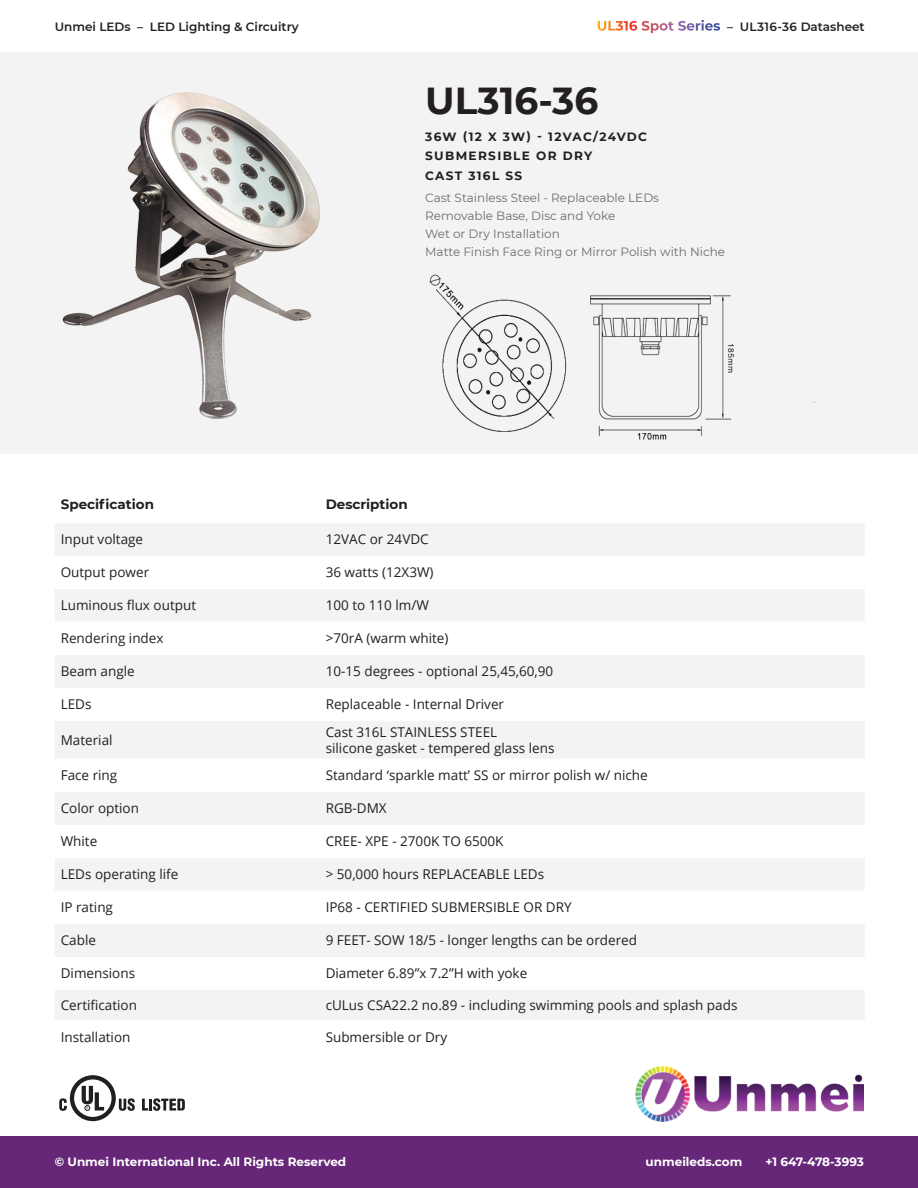
<style>
.page{position:relative;width:918px;height:1188px;background:#fff}
.page>*{position:absolute;margin:0;border:0;box-sizing:border-box;transform-origin:0 0}
.t1{font:700 37.5px "Montserrat";color:#231f20}
.t2{font:13.5px/16.2px "Open Sans";color:#231f20}
.t3{font:700 13.5px "Montserrat";color:#231f20}
.t4{font:12px/18px "Montserrat";color:#6c6d70}
.t5{font:700 12px "Montserrat";color:#fff}
.t6{font:600 12px "Montserrat";color:#231f20}
.t7{font:700 12px/19.5px "Montserrat";letter-spacing:.11em;color:#231f20}
.s1{font-weight:700;font-size:13.5px;color:#fff}
</style>
<div class="page">
<div style="left:0;top:0;width:918px;height:454px;background:#f3f3f3"></div>
<div style="left:1px;top:0;width:917px;height:51px;background:#fff"></div>
<img style="left:636px;top:1067px;width:228px;height:54px">
<div style="left:1px;top:1136px;width:917px;height:51px;background:#662778"></div>
<div style="left:55px;top:524px;width:809px;height:31px;background:#f3f3f3"></div>
<svg style="left:55px;top:589px;width:809px;height:431px;fill:#f3f3f3"></svg>
<svg style="left:142px;top:1098px;width:43px;height:13px"></svg>
<svg style="left:59px;top:1075px;width:76px;height:46px"></svg>
<img style="left:429px;top:274px;width:386px;height:166px">
<img style="left:62px;top:92px;width:258px;height:327px">
<p class="t6" style="left:55px;top:18px;width:246px">Unmei LEDs – LED Lighting &amp; Circuitry</p>
<p class="t6" style="left:597px;top:18px;width:270px"><span class="s1">UL316 Spot Series</span> – UL316-36 Datasheet</p>
<h1 class="t1" style="left:425px;top:73px;width:175px">UL316-36</h1>
<p class="t7" style="left:425px;top:126px;width:224px">36W (12 X 3W) - 12VAC/24VDC<br>SUBMERSIBLE OR DRY<br>CAST 316L SS</p>
<p class="t4" style="left:425px;top:188px;width:301px">Cast Stainless Steel - Replaceable LEDs Removable Base, Disc and Yoke<br>Wet or Dry Installation<br>Matte Finish Face Ring or Mirror Polish with Niche</p>
<p class="t3" style="left:61px;top:495px;width:95px">Specification</p>
<p class="t3" style="left:326px;top:495px;width:84px">Description</p>
<p class="t2" style="left:61px;top:531px;width:84px">Input voltage</p>
<p class="t2" style="left:326px;top:531px;width:105px">12VAC or 24VDC</p>
<p class="t2" style="left:61px;top:564px;width:90px">Output power</p>
<p class="t2" style="left:326px;top:564px;width:109px">36 watts (12X3W)</p>
<p class="t2" style="left:61px;top:597px;width:137px">Luminous flux output</p>
<p class="t2" style="left:326px;top:597px;width:105px">100 to 110 lm/W</p>
<p class="t2" style="left:61px;top:630px;width:104px">Rendering index</p>
<p class="t2" style="left:326px;top:630px;width:124px">&gt;70rA (warm white)</p>
<p class="t2" style="left:61px;top:663px;width:76px">Beam angle</p>
<p class="t2" style="left:326px;top:663px;width:229px">10-15 degrees - optional 25,45,60,90</p>
<p class="t2" style="left:61px;top:696px;width:32px">LEDs</p>
<p class="t2" style="left:326px;top:696px;width:180px">Replaceable - Internal Driver</p>
<p class="t2" style="left:61px;top:731px;width:53px">Material</p>
<p class="t2" style="left:326px;top:723px;width:230px">Cast 316L STAINLESS STEEL<br>silicone gasket - tempered glass lens</p>
<p class="t2" style="left:61px;top:767px;width:58px">Face ring</p>
<p class="t2" style="left:326px;top:767px;width:324px">Standard ‘sparkle matt’ SS or mirror polish w/ niche</p>
<p class="t2" style="left:61px;top:800px;width:80px">Color option</p>
<p class="t2" style="left:326px;top:800px;width:63px">RGB-DMX</p>
<p class="t2" style="left:61px;top:833px;width:38px">White</p>
<p class="t2" style="left:326px;top:833px;width:179px">CREE- XPE - 2700K TO 6500K</p>
<p class="t2" style="left:61px;top:866px;width:119px">LEDs operating life</p>
<p class="t2" style="left:326px;top:866px;width:220px">&gt; 50,000 hours REPLACEABLE LEDs</p>
<p class="t2" style="left:61px;top:899px;width:54px">IP rating</p>
<p class="t2" style="left:326px;top:899px;width:247px">IP68 - CERTIFIED SUBMERSIBLE OR DRY</p>
<p class="t2" style="left:61px;top:932px;width:37px">Cable</p>
<p class="t2" style="left:326px;top:932px;width:313px">9 FEET- SOW 18/5 - longer lengths can be ordered</p>
<p class="t2" style="left:61px;top:965px;width:76px">Dimensions</p>
<p class="t2" style="left:326px;top:965px;width:203px">Diameter 6.89”x 7.2”H with yoke</p>
<p class="t2" style="left:61px;top:997px;width:78px">Certification</p>
<p class="t2" style="left:326px;top:997px;width:413px">cULus CSA22.2 no.89 - including swimming pools and splash pads</p>
<p class="t2" style="left:61px;top:1028px;width:71px">Installation</p>
<p class="t2" style="left:326px;top:1028px;width:123px">Submersible or Dry</p>
<p class="t5" style="left:55px;top:1153px;width:293px">© Unmei International Inc. All Rights Reserved</p>
<p class="t5" style="left:765px;top:1153px;width:100px">+1 647-478-3993</p>
<p class="t5" style="left:646px;top:1153px;width:98px">unmeileds.com</p>
</div>
